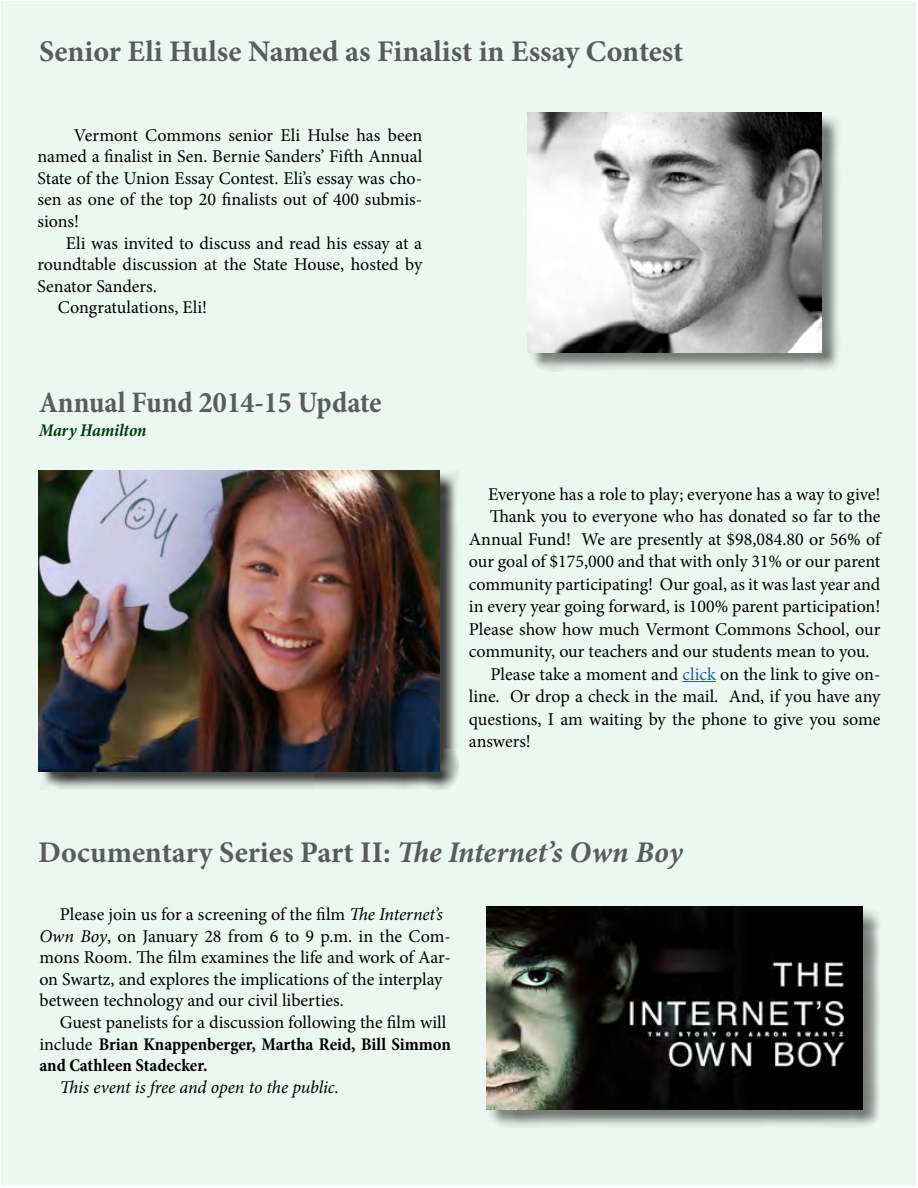
<style>
.page{position:relative;width:918px;height:1188px;background:#fff}
.page>*{position:absolute;margin:0;border:0;box-sizing:border-box;transform-origin:0 0}
.t1{font:700 30px "Minion Pro";color:#5a5b5d}
.t2{font:700 condensed 30px "Minion Pro";color:#5a5b5d}
.t3{font:18px/21.6px "Minion Pro";letter-spacing:-.005em;color:#000;text-align:justify}
.t4{font:700 condensed 18px/21.6px "Minion Pro";color:#000}
.t5{font:italic 18px "Minion Pro";letter-spacing:-.005em;color:#000}
.t6{font:italic 700 condensed 18px "Minion Pro";letter-spacing:-.01em;color:#003f12}
.s1{color:#215e9e}
.s2{font-style:italic}
.s3{font-weight:400;font-stretch:normal}
</style>
<div class="page">
<div style="left:2px;top:2px;width:914px;height:1184px;background:#edf7f1"></div>
<hr style="left:683px;top:681px;width:33px;height:1px;background:#215e9e">
<div style="left:489px;top:909px;width:393px;height:219px;background:#000;opacity:.5"></div>
<img style="left:487px;top:907px;width:376px;height:202px">
<div style="left:530px;top:115px;width:310px;height:256px;background:#000;opacity:.5"></div>
<img style="left:528px;top:113px;width:294px;height:239px">
<div style="left:40px;top:472px;width:419px;height:318px;background:#000;opacity:.75"></div>
<img style="left:38px;top:470px;width:402px;height:302px">
<h1 class="t1" style="left:39px;top:30px;width:646px">Senior Eli Hulse Named as Finalist in Essay Contest</h1>
<p class="t3" style="left:38px;top:124px;width:386px;text-indent:36px">Vermont Commons senior Eli Hulse has been named a finalist in Sen. Bernie Sanders’ Fifth Annual State of the Union Essay Contest. Eli’s essay was cho&shy;sen as one of the top 20 finalists out of 400 submis&shy;sions!</p>
<p class="t3" style="left:66px;top:232px;width:358px">Eli was invited to discuss and read his essay at a</p>
<p class="t3" style="left:38px;top:254px;width:386px">roundtable discussion at the State House, hosted by</p>
<p class="t3" style="left:38px;top:275px;width:121px">Senator Sanders.</p>
<p class="t3" style="left:58px;top:297px;width:151px">Congratulations, Eli!</p>
<h1 class="t2" style="left:39px;top:381px;width:344px">Annual Fund 2014-15 Update</h1>
<p class="t6" style="left:39px;top:417px;width:109px">Mary Hamilton</p>
<p class="t3" style="left:488px;top:483px;width:394px">Everyone has a role to play; everyone has a way to give!</p>
<p class="t3" style="left:490px;top:506px;width:392px">Thank you to everyone who has donated so far to the</p>
<p class="t3" style="left:469px;top:528px;width:413px">Annual Fund! We are presently at $98,084.80 or 56% of</p>
<p class="t3" style="left:469px;top:551px;width:413px">our goal of $175,000 and that with only 31% or our parent</p>
<p class="t3" style="left:469px;top:573px;width:413px">community participating! Our goal, as it was last year and</p>
<p class="t3" style="left:469px;top:596px;width:413px">in every year going forward, is 100% parent participation!</p>
<p class="t3" style="left:469px;top:618px;width:413px">Please show how much Vermont Commons School, our</p>
<p class="t3" style="left:469px;top:641px;width:402px">community, our teachers and our students mean to you.</p>
<p class="t3" style="left:491px;top:663px;width:391px">Please take a moment and <span class="s1">click</span> on the link to give on-</p>
<p class="t3" style="left:469px;top:686px;width:413px">line. Or drop a check in the mail. And, if you have any</p>
<p class="t3" style="left:469px;top:708px;width:413px">questions, I am waiting by the phone to give you some</p>
<p class="t3" style="left:469px;top:731px;width:64px">answers!</p>
<h1 class="t1" style="left:38px;top:831px;width:646px">Documentary Series Part II: <span class="s2">The Internet’s Own Boy</span></h1>
<p class="t3" style="left:39px;top:904px;width:413px;text-align:left;text-indent:20px">Please join us for a screening of the film <span class="s2">The Internet’s Own Boy</span>, on January 28 from 6 to 9 p.m. in the Com&shy;mons Room. The film examines the life and work of Aar&shy;on Swartz, and explores the implications of the interplay between technology and our civil liberties.</p>
<p class="t4" style="left:39px;top:1011px;width:413px;text-indent:20px"><span class="s3">Guest panelists for a discussion following the film will include</span> Brian Knappenberger, Martha Reid, Bill Simmon and Cathleen Stadecker.</p>
<p class="t5" style="left:60px;top:1075px;width:281px">This event is free and open to the public.</p>
</div>
